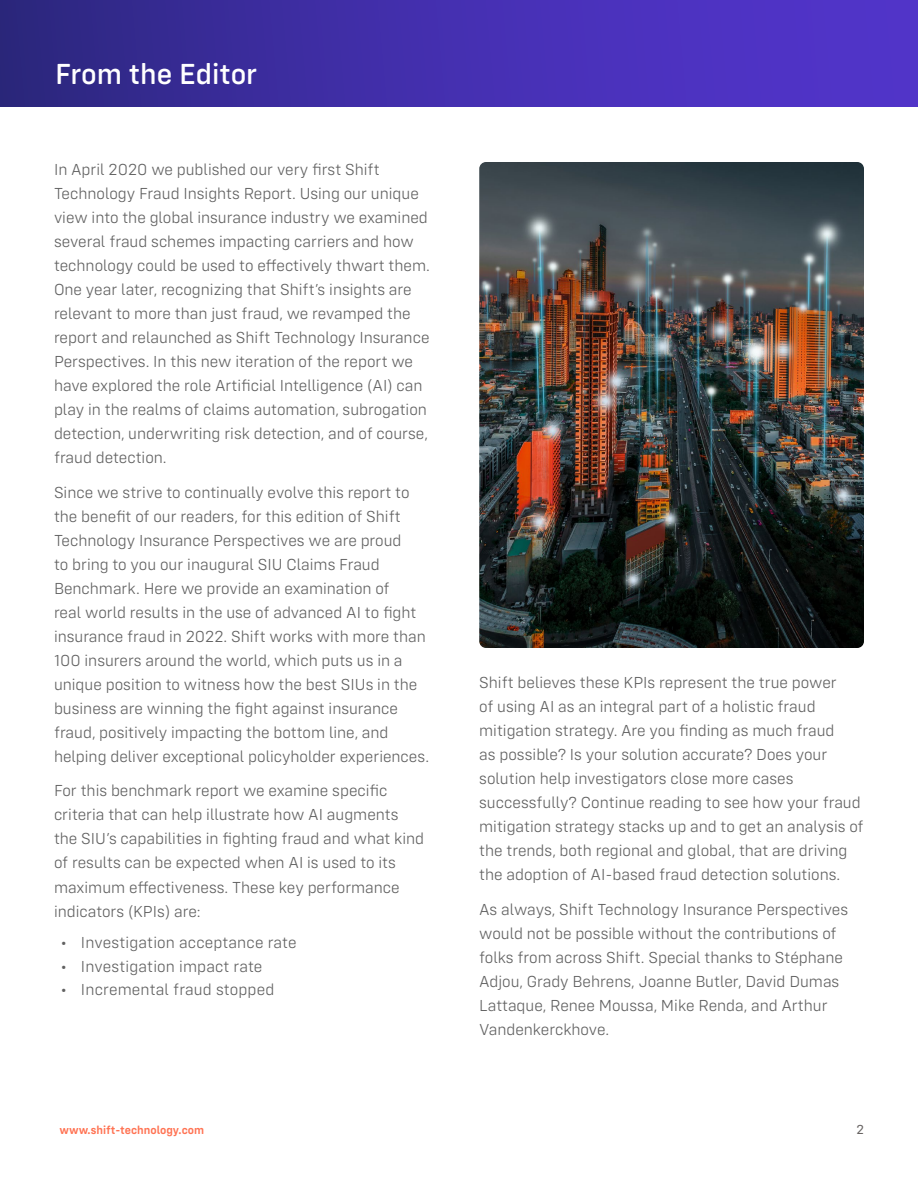
<style>
.page{position:relative;width:918px;height:1188px;background:#fff}
.page>*{position:absolute;margin:0;border:0;box-sizing:border-box;transform-origin:0 0}
.t1{font:500 30px "Config Rounded";color:#fff}
.t2{font:300 16.5px/24px "Config Rounded";color:#616161}
.t3{font:13.5px "Config Rounded";color:#686463}
.t4{font:600 12px "Config Rounded";color:#ff7353}
</style>
<div class="page">
<div style="left:0;top:0;width:918px;height:107px;background:linear-gradient(to right,#2f2884,#5636d3)"></div>
<img style="left:479px;top:162px;width:385px;height:486px">
<h1 class="t1" style="left:55px;top:56px;width:204px">From the Editor</h1>
<p class="t2" style="left:54px;top:157px;width:377px">In April 2020 we published our very first Shift Technology Fraud Insights Report. Using our unique view into the global insurance industry we examined several fraud schemes impacting carriers and how technology could be used to effectively thwart them.<br>One year later, recognizing that Shift’s insights are relevant to more than just fraud, we revamped the report and relaunched as Shift Technology Insurance Perspectives. In this new iteration of the report we have explored the role Artificial Intelligence (AI) can play in the realms of claims automation, subrogation detection, underwriting risk detection, and of course, fraud detection.</p>
<p class="t2" style="left:54px;top:480px;width:377px">Since we strive to continually evolve this report to the benefit of our readers, for this edition of Shift Technology Insurance Perspectives we are proud<br>to bring to you our inaugural SIU Claims Fraud Benchmark. Here we provide an examination of<br>real world results in the use of advanced AI to fight insurance fraud in 2022. Shift works with more than 100 insurers around the world, which puts us in a unique position to witness how the best SIUs in the business are winning the fight against insurance fraud, positively impacting the bottom line, and helping deliver exceptional policyholder experiences.</p>
<p class="t2" style="left:54px;top:779px;width:372px">For this benchmark report we examine specific criteria that can help illustrate how AI augments the SIU’s capabilities in fighting fraud and what kind of results can be expected when AI is used to its maximum effectiveness. These key performance indicators (KPIs) are:</p>
<p class="t2" style="left:61px;top:931px;width:237px">• Investigation acceptance rate</p>
<p class="t2" style="left:61px;top:954px;width:203px">• Investigation impact rate</p>
<p class="t2" style="left:61px;top:978px;width:215px">• Incremental fraud stopped</p>
<p class="t2" style="left:479px;top:670px;width:386px">Shift believes these KPIs represent the true power<br>of using AI as an integral part of a holistic fraud mitigation strategy. Are you finding as much fraud<br>as possible? Is your solution accurate? Does your solution help investigators close more cases successfully? Continue reading to see how your fraud mitigation strategy stacks up and to get an analysis of the trends, both regional and global, that are driving the adoption of AI-based fraud detection solutions.</p>
<p class="t2" style="left:479px;top:897px;width:371px">As always, Shift Technology Insurance Perspectives would not be possible without the contributions of folks from across Shift. Special thanks to Stéphane Adjou, Grady Behrens, Joanne Butler, David Dumas Lattaque, Renee Moussa, Mike Renda, and Arthur Vandenkerckhove.</p>
<p class="t4" style="left:59px;top:1123px;width:146px">www.shift-technology.com</p>
<p class="t3" style="left:856px;top:1121px;width:9px">2</p>
</div>
